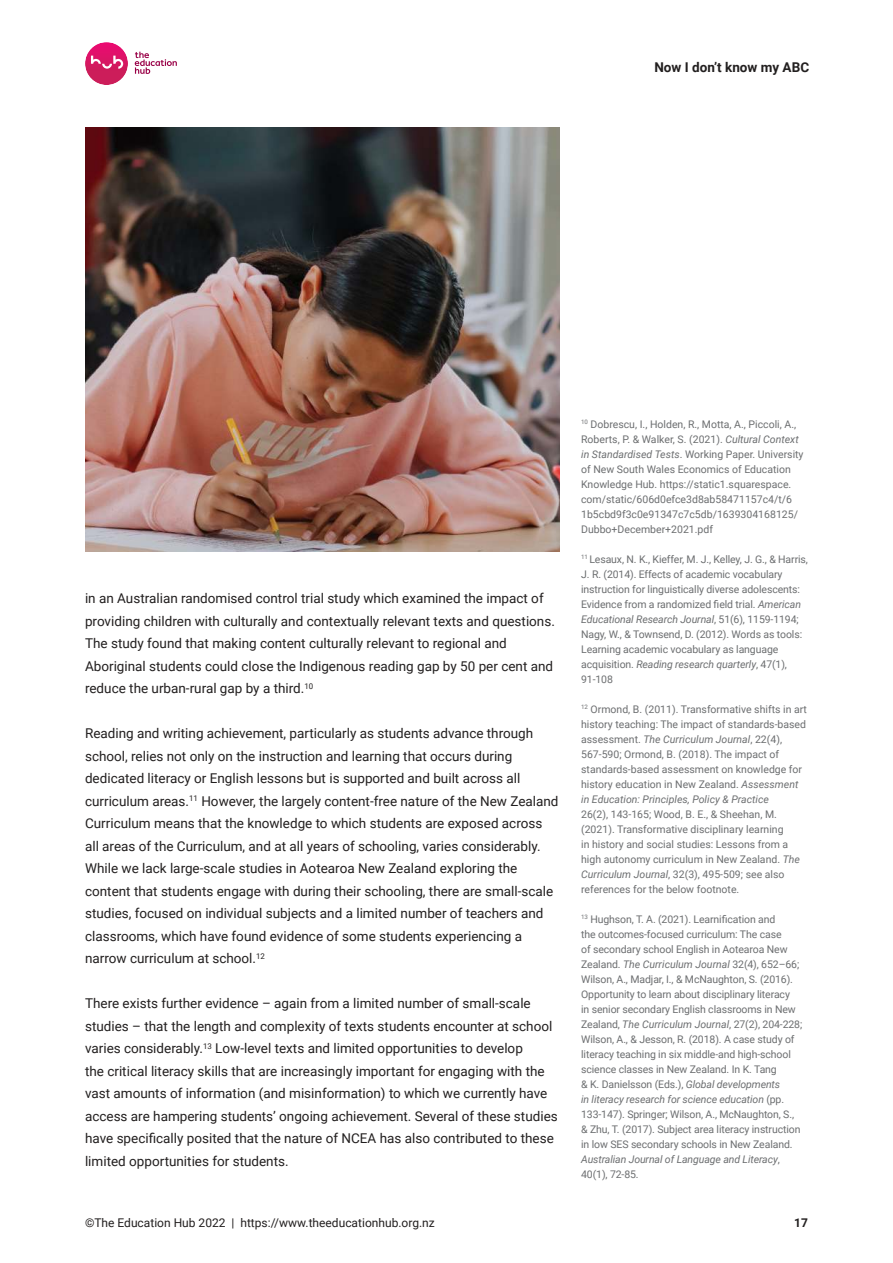
<style>
.page{position:relative;width:893px;height:1263px;background:#fff}
.page>*{position:absolute;margin:0;border:0;box-sizing:border-box;transform-origin:0 0}
.t1{font:13.5px/22.5px "Roboto";color:#221f1f}
.t2{font:700 13.5px "Roboto";color:#221f1f}
.t3{font:12px "Roboto";color:#221f1f}
.t4{font:700 12px "Roboto";color:#221f1f}
.t5{font:10.5px/15px "Roboto";letter-spacing:-.01em;color:#6c6e70}
.s1{font-style:italic}
</style>
<div class="page">
<img style="left:85px;top:42px;width:43px;height:43px">
<svg style="left:91px;top:56px;width:32px;height:13px"></svg>
<svg style="left:135px;top:52px;width:42px;height:22px"></svg>
<img style="left:85px;top:128px;width:475px;height:423px">
<p class="t2" style="left:654px;top:62px;width:156px">Now I don’t know my ABC</p>
<p class="t1" style="left:85px;top:588px;width:471px">in an Australian randomised control trial study which examined the impact of providing children with culturally and contextually relevant texts and questions.<br>The study found that making content culturally relevant to regional and Aboriginal students could close the Indigenous reading gap by 50 per cent and reduce the urban-rural gap by a third.<sup>10</sup></p>
<p class="t1" style="left:85px;top:723px;width:475px">Reading and writing achievement, particularly as students advance through school, relies not only on the instruction and learning that occurs during dedicated literacy or English lessons but is supported and built across all curriculum areas.<sup>11</sup> However, the largely content-free nature of the New Zealand Curriculum means that the knowledge to which students are exposed across all areas of the Curriculum, and at all years of schooling, varies considerably.<br>While we lack large-scale studies in Aotearoa New Zealand exploring the content that students engage with during their schooling, there are small-scale studies, focused on individual subjects and a limited number of teachers and classrooms, which have found evidence of some students experiencing a narrow curriculum at school.<sup>12</sup></p>
<p class="t1" style="left:85px;top:992px;width:474px">There exists further evidence – again from a limited number of small-scale studies – that the length and complexity of texts students encounter at school varies considerably.<sup>13</sup> Low-level texts and limited opportunities to develop<br>the critical literacy skills that are increasingly important for engaging with the vast amounts of information (and misinformation) to which we currently have access are hampering students’ ongoing achievement. Several of these studies have specifically posited that the nature of NCEA has also contributed to these limited opportunities for students.</p>
<p class="t5" style="left:581px;top:417px;width:224px"><sup>10</sup> Dobrescu, I., Holden, R., Motta, A., Piccoli, A., Roberts, P. &amp; Walker, S. (2021). <span class="s1">Cultural Context in Standardised Tests</span>. Working Paper. University of New South Wales Economics of Education Knowledge Hub. https://static1.squarespace. com/static/606d0efce3d8ab58471157c4/t/6<br>1b5cbd9f3c0e91347c7c5db/1639304168125/ Dubbo+December+2021.pdf</p>
<p class="t5" style="left:581px;top:552px;width:228px"><sup>11</sup> Lesaux, N. K., Kieffer, M. J., Kelley, J. G., &amp; Harris, J. R. (2014). Effects of academic vocabulary instruction for linguistically diverse adolescents:<br>Evidence from a randomized field trial. <span class="s1">American Educational Research Journal</span>, 51(6), 1159-1194; Nagy, W., &amp; Townsend, D. (2012). Words as tools:<br>Learning academic vocabulary as language acquisition. <span class="s1">Reading research quarterly</span>, 47(1), 91-108</p>
<p class="t5" style="left:581px;top:702px;width:227px"><sup>12</sup> Ormond, B. (2011). Transformative shifts in art history teaching: The impact of standards-based assessment. <span class="s1">The Curriculum Journal</span>, 22(4), 567-590; Ormond, B. (2018). The impact of standards-based assessment on knowledge for history education in New Zealand. <span class="s1">Assessment in Education: Principles, Policy &amp; Practice</span></p>
<p class="t5" style="left:581px;top:807px;width:220px">26(2), 143-165; Wood, B. E., &amp; Sheehan, M. (2021). Transformative disciplinary learning<br>in history and social studies: Lessons from a high autonomy curriculum in New Zealand. <span class="s1">The Curriculum Journal</span>, 32(3), 495-509; see also references for the below footnote.</p>
<p class="t5" style="left:581px;top:911px;width:223px"><sup>13</sup> Hughson, T. A. (2021). Learnification and<br>the outcomes‐focused curriculum: The case<br>of secondary school English in Aotearoa New Zealand. <span class="s1">The Curriculum Journal</span> 32(4), 652–66; Wilson, A., Madjar, I., &amp; McNaughton, S. (2016).<br>Opportunity to learn about disciplinary literacy<br>in senior secondary English classrooms in New Zealand, <span class="s1">The Curriculum Journal</span>, 27(2), 204-228; Wilson, A., &amp; Jesson, R. (2018). A case study of literacy teaching in six middle-and high-school science classes in New Zealand. In K. Tang<br>&amp; K. Danielsson (Eds.), <span class="s1">Global developments<br>in literacy research for science education</span> (pp.<br>133-147). Springer; Wilson, A., McNaughton, S., &amp; Zhu, T. (2017). Subject area literacy instruction in low SES secondary schools in New Zealand.<br><span class="s1">Australian Journal of Language and Literacy</span>, 40(1), 72-85.</p>
<p class="t3" style="left:85px;top:1217px;width:351px">©The Education Hub 2022 | https://www.theeducationhub.org.nz</p>
<p class="t4" style="left:794px;top:1218px;width:15px">17</p>
</div>
